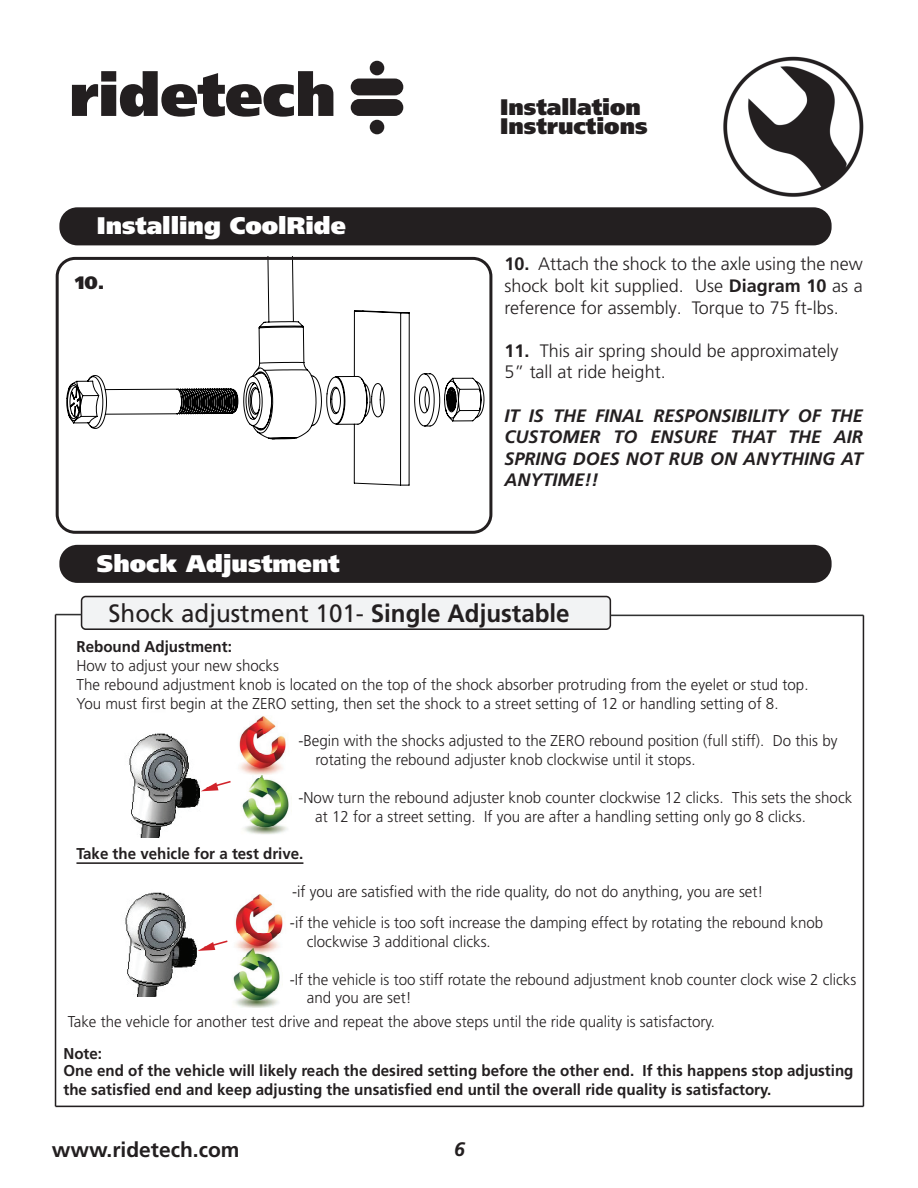
<style>
.page{position:relative;width:918px;height:1188px;background:#fff}
.page>*{position:absolute;margin:0;border:0;box-sizing:border-box;transform-origin:0 0}
.t1{font:25.05px "Frutiger";color:#231f20}
.t2{font:900 24px "Frutiger LT Pro";color:#fff}
.t3{font:900 22.5px/19.5px "Frutiger LT Pro";color:#231f20}
.t4{font:700 21px "Frutiger LT Pro";color:#231f20}
.t5{font:italic 700 19.5px "Frutiger LT Pro";color:#231f20}
.t6{font:300 18px/21.6px "Frutiger LT Pro";color:#231f20;text-align:justify}
.t7{font:italic 700 18px/21.6px "Frutiger LT Pro";color:#231f20;text-align:justify}
.t8{font:900 18px "Frutiger LT Pro";color:#231f20}
.t9{font:300 15.6px/18.8px "Frutiger";color:#231f20}
.t10{font:700 15.6px/16.6px "Frutiger";color:#231f20}
.s1{font-weight:700}
</style>
<div class="page">
<img style="left:723px;top:56px;width:141px;height:141px">
<svg style="left:72px;top:71px;width:261px;height:46px"></svg>
<div style="left:351px;top:79px;width:52px;height:16px;background:#231f20;border-radius:8px"></div>
<div style="left:351px;top:99px;width:52px;height:17px;background:#231f20;border-radius:8px"></div>
<div style="left:370px;top:61px;width:14px;height:14px;background:#231f20;border-radius:50%"></div>
<div style="left:370px;top:120px;width:14px;height:14px;background:#231f20;border-radius:50%"></div>
<svg style="left:66px;top:257px;width:418px;height:229px"></svg>
<div style="left:59px;top:207px;width:773px;height:38px;background:#231f20;border-radius:18px"></div>
<div style="left:56px;top:257px;width:436px;height:277px;border:3px solid #231f20;border-radius:18px"></div>
<img style="left:236px;top:894px;width:46px;height:41px">
<div style="left:82px;top:597px;width:528px;height:32px;background:#f2f3f4;border-radius:4px"></div>
<div style="left:81px;top:596px;width:530px;height:34px;border:2px solid #231f20;border-radius:4px"></div>
<img style="left:235px;top:916px;width:48px;height:16px">
<img style="left:235px;top:935px;width:45px;height:13px">
<img style="left:237px;top:956px;width:42px;height:52px">
<img style="left:233px;top:972px;width:47px;height:17px">
<img style="left:235px;top:992px;width:44px;height:15px">
<img style="left:238px;top:948px;width:39px;height:8px">
<img style="left:129px;top:733px;width:77px;height:104px">
<img style="left:125px;top:892px;width:72px;height:105px">
<img style="left:240px;top:716px;width:52px;height:119px">
<img style="left:239px;top:735px;width:53px;height:15px">
<img style="left:239px;top:753px;width:53px;height:16px">
<img style="left:240px;top:791px;width:51px;height:15px">
<img style="left:240px;top:810px;width:51px;height:15px">
<img style="left:240px;top:776px;width:51px;height:1px">
<svg style="left:150px;top:856px;width:10px;height:3px"></svg>
<svg style="left:198px;top:940px;width:30px;height:11px"></svg>
<hr style="left:76px;top:862px;width:227px;height:2px;background:#231f20">
<svg style="left:56px;top:614px;width:26px;height:1px"></svg>
<hr style="left:610px;top:615px;width:253px;height:1px;background:#313232">
<hr style="left:55px;top:615px;width:1px;height:491px;background:#231f20">
<hr style="left:863px;top:615px;width:1px;height:491px;background:#231f20">
<hr style="left:56px;top:1106px;width:807px;height:1px;background:#231f20">
<svg style="left:201px;top:780px;width:30px;height:11px"></svg>
<div style="left:59px;top:545px;width:773px;height:38px;background:#231f20;border-radius:18px"></div>
<h2 class="t2" style="left:97px;top:211px;width:250px">Installing CoolRide</h2>
<p class="t8" style="left:75px;top:272px;width:31px">10.</p>
<h2 class="t2" style="left:97px;top:549px;width:244px">Shock Adjustment</h2>
<h3 class="t3" style="left:500px;top:97px;width:149px">Installation<br>Instructions</h3>
<p class="t6" style="left:505px;top:254px;width:360px"><span class="s1">10.</span> Attach the shock to the axle using the new shock bolt kit supplied. Use <span class="s1">Diagram 10</span> as a reference for assembly. Torque to 75 ft-lbs.</p>
<p class="t6" style="left:505px;top:340px;width:335px"><span class="s1">11.</span> This air spring should be approximately<br>5” tall at ride height.</p>
<p class="t7" style="left:505px;top:405px;width:360px">IT IS THE FINAL RESPONSIBILITY OF THE CUSTOMER TO ENSURE THAT THE AIR SPRING DOES NOT RUB ON ANYTHING AT ANYTIME!!</p>
<h1 class="t1" style="left:109px;top:598px;width:463px">Shock adjustment 101- <span class="s1">Single Adjustable</span></h1>
<p class="t10" style="left:76px;top:639px;width:157px">Rebound Adjustment:</p>
<p class="t9" style="left:76px;top:657px;width:734px">How to adjust your new shocks<br>The rebound adjustment knob is located on the top of the shock absorber protruding from the eyelet or stud top.<br>You must first begin at the ZERO setting, then set the shock to a street setting of 12 or handling setting of 8.</p>
<p class="t9" style="left:316px;top:732px;width:524px;text-indent:-17px">-Begin with the shocks adjusted to the ZERO rebound position (full stiff). Do this by rotating the rebound adjuster knob clockwise until it stops.</p>
<p class="t9" style="left:315px;top:788px;width:539px;text-indent:-17px">-Now turn the rebound adjuster knob counter clockwise 12 clicks. This sets the shock at 12 for a street setting. If you are after a handling setting only go 8 clicks.</p>
<p class="t10" style="left:76px;top:846px;width:228px">Take the vehicle for a test drive.</p>
<p class="t9" style="left:292px;top:882px;width:473px">-if you are satisfied with the ride quality, do not do anything, you are set!</p>
<p class="t9" style="left:307px;top:914px;width:518px;text-indent:-17px">-if the vehicle is too soft increase the damping effect by rotating the rebound knob clockwise 3 additional clicks.</p>
<p class="t9" style="left:307px;top:970px;width:551px;text-indent:-17px">-If the vehicle is too stiff rotate the rebound adjustment knob counter clock wise 2 clicks and you are set!</p>
<p class="t9" style="left:68px;top:1013px;width:649px">Take the vehicle for another test drive and repeat the above steps until the ride quality is satisfactory.</p>
<p class="t10" style="left:63px;top:1046px;width:792px">Note:<br>One end of the vehicle will likely reach the desired setting before the other end. If this happens stop adjusting</p>
<p class="t10" style="left:63px;top:1081px;width:709px">the satisfied end and keep adjusting the unsatisfied end until the overall ride quality is satisfactory.</p>
<h3 class="t4" style="left:52px;top:1137px;width:189px">www.ridetech.com</h3>
<p class="t5" style="left:454px;top:1138px;width:12px">6</p>
</div>
